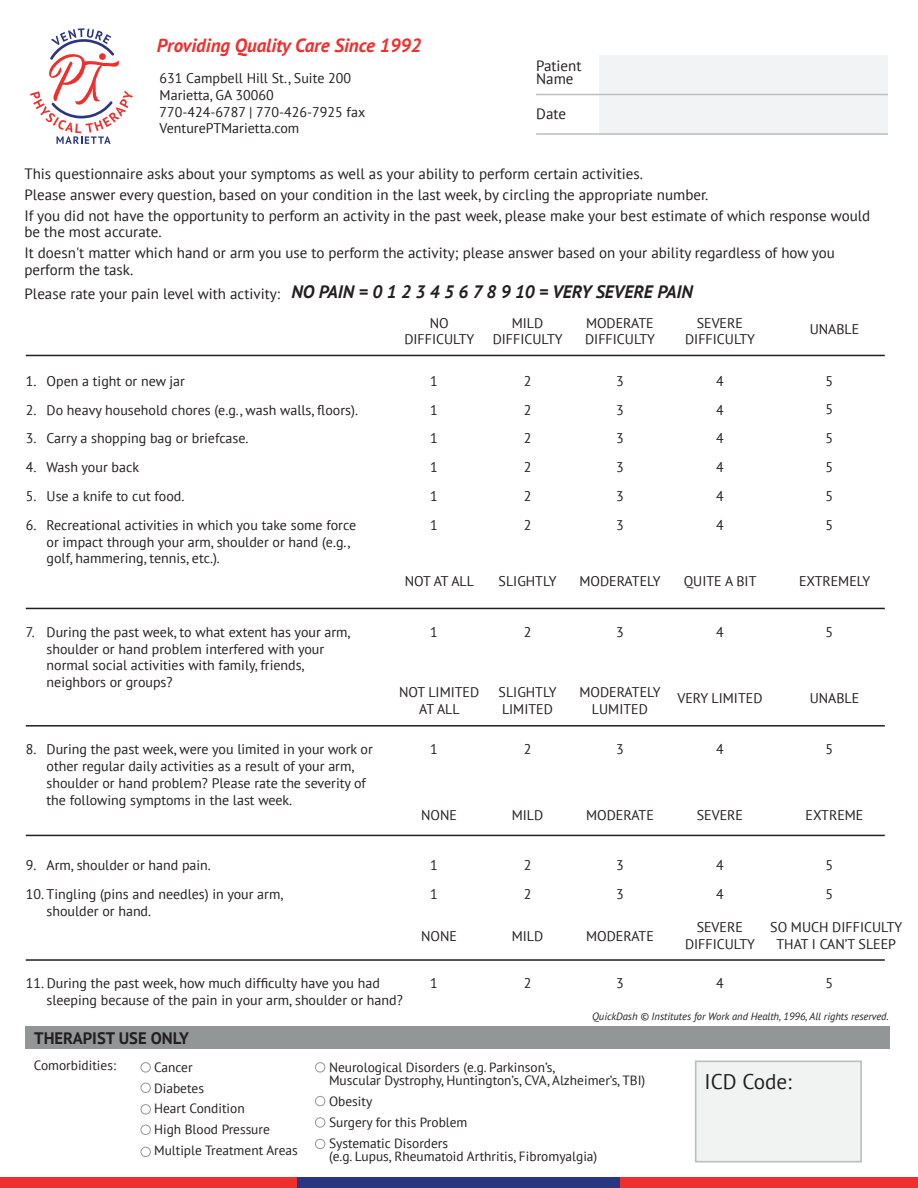
<style>
.page{position:relative;width:918px;height:1188px;background:#fff}
.page>*{position:absolute;margin:0;border:0;box-sizing:border-box;transform-origin:0 0}
.t1{font:21.3px "PT Sans";color:#231f20}
.t2{font:italic 700 19.05px "PT Sans";color:#ee2f2d}
.t3{font:700 16.65px "PT Sans";color:#231f20}
.t4{font:15px/21px "PT Sans";color:#231f20}
.t5{font:14.1px/16.8px "PT Sans";color:#231f20}
.t6{font:13.95px/28.8px "PT Sans";color:#231f20}
.t7{font:13.35px/20.9px "PT Sans";color:#231f20}
.t8{font:italic 10.5px "PT Sans";color:#231f20}
.s1{font-weight:700;font-style:italic;font-size:18px}
</style>
<div class="page">
<div style="left:695px;top:1061px;width:167px;height:101px;background:#f1f3f2;border:2px solid #bcbdc0"></div>
<div style="left:25px;top:1027px;width:865px;height:22px;background:#929697"></div>
<div style="left:141px;top:1062px;width:10px;height:10px;border:1px solid #939598;border-radius:50%"></div>
<div style="left:141px;top:1083px;width:10px;height:10px;border:1px solid #939598;border-radius:50%"></div>
<div style="left:141px;top:1104px;width:10px;height:10px;border:1px solid #939598;border-radius:50%"></div>
<div style="left:141px;top:1125px;width:10px;height:10px;border:1px solid #939598;border-radius:50%"></div>
<div style="left:141px;top:1147px;width:10px;height:10px;border:1px solid #939598;border-radius:50%"></div>
<div style="left:315px;top:1062px;width:10px;height:10px;border:1px solid #939598;border-radius:50%"></div>
<div style="left:315px;top:1096px;width:10px;height:10px;border:1px solid #939598;border-radius:50%"></div>
<div style="left:315px;top:1117px;width:10px;height:11px;border:1px solid #939598;border-radius:50%"></div>
<div style="left:315px;top:1139px;width:10px;height:10px;border:1px solid #939598;border-radius:50%"></div>
<div style="left:0;top:1177px;width:297px;height:11px;background:#ee2f2d"></div>
<div style="left:297px;top:1177px;width:323px;height:11px;background:#2b3682"></div>
<div style="left:620px;top:1177px;width:298px;height:11px;background:#ee2f2d"></div>
<hr style="left:26px;top:355px;width:859px;height:1px;background:#231f20">
<hr style="left:26px;top:608px;width:859px;height:1px;background:#231f20">
<hr style="left:26px;top:725px;width:859px;height:2px;background:#231f20">
<hr style="left:26px;top:835px;width:859px;height:1px;background:#231f20">
<hr style="left:26px;top:959px;width:859px;height:2px;background:#231f20">
<div style="left:599px;top:95px;width:289px;height:39px;background:#f2f3f4"></div>
<hr style="left:536px;top:133px;width:352px;height:2px;background:#bcbdc0">
<div style="left:599px;top:55px;width:289px;height:40px;background:#f2f3f4"></div>
<hr style="left:536px;top:94px;width:352px;height:1px;background:#bcbdc0">
<svg style="left:30px;top:28px;width:103px;height:116px"></svg>
<h2 class="t2" style="left:157px;top:33px;width:266px">Providing Quality Care Since 1992</h2>
<p class="t4" style="left:536px;top:55px;width:47px">Patient</p>
<p class="t5" style="left:160px;top:69px;width:193px">631 Campbell Hill St., Suite 200</p>
<p class="t4" style="left:536px;top:68px;width:39px">Name</p>
<p class="t5" style="left:160px;top:86px;width:207px">Marietta, GA 30060<br>770-424-6787 | 770-426-7925 fax<br>VenturePTMarietta.com</p>
<p class="t4" style="left:536px;top:103px;width:31px">Date</p>
<p class="t4" style="left:24px;top:162px;width:847px">This questionnaire asks about your symptoms as well as your ability to perform certain activities.<br>Please answer every question, based on your condition in the last week, by circling the appropriate number.<br>If you did not have the opportunity to perform an activity in the past week, please make your best estimate of which response would</p>
<p class="t4" style="left:24px;top:221px;width:812px">be the most accurate.<br>It doesn't matter which hand or arm you use to perform the activity; please answer based on your ability regardless of how you</p>
<p class="t4" style="left:24px;top:258px;width:110px">perform the task.</p>
<p class="t4" style="left:25px;top:282px;width:670px">Please rate your pain level with activity: <span class="s1">NO PAIN = 0 1 2 3 4 5 6 7 8 9 10 = VERY SEVERE PAIN</span></p>
<p class="t6" style="left:404px;top:314px;width:71px;line-height:16.5px;text-align:center">NO<br>DIFFICULTY</p>
<p class="t6" style="left:493px;top:314px;width:71px;line-height:16.5px;text-align:center">MILD<br>DIFFICULTY</p>
<p class="t6" style="left:585px;top:314px;width:71px;line-height:16.5px">MODERATE<br>DIFFICULTY</p>
<p class="t6" style="left:685px;top:314px;width:71px;line-height:16.5px;text-align:center">SEVERE<br>DIFFICULTY</p>
<p class="t6" style="left:810px;top:314px;width:51px">UNABLE</p>
<p class="t6" style="left:26px;top:366px;width:161px">1. Open a tight or new jar</p>
<p class="t6" style="left:26px;top:395px;width:334px">2. Do heavy household chores (e.g., wash walls, floors).</p>
<p class="t6" style="left:26px;top:424px;width:224px">3. Carry a shopping bag or briefcase.</p>
<p class="t6" style="left:26px;top:453px;width:115px">4. Wash your back</p>
<p class="t6" style="left:26px;top:481px;width:160px">5. Use a knife to cut food.</p>
<p class="t6" style="left:47px;top:516px;width:311px;line-height:16.8px;text-indent:-21px">6. Recreational activities in which you take some force or impact through your arm, shoulder or hand (e.g., golf, hammering, tennis, etc.).</p>
<p class="t6" style="left:430px;top:366px;width:9px;text-align:justify">1<br>1<br>1<br>1<br>1<br>1</p>
<p class="t6" style="left:524px;top:366px;width:9px;text-align:justify">2<br>2<br>2<br>2<br>2<br>2</p>
<p class="t6" style="left:616px;top:366px;width:9px;text-align:justify">3<br>3<br>3<br>3<br>3<br>3</p>
<p class="t6" style="left:716px;top:366px;width:9px;text-align:justify">4<br>4<br>4<br>4<br>4<br>4</p>
<p class="t6" style="left:826px;top:366px;width:9px;text-align:justify">5<br>5<br>5<br>5<br>5<br>5</p>
<p class="t6" style="left:405px;top:566px;width:71px">NOT AT ALL</p>
<p class="t6" style="left:499px;top:566px;width:60px">SLIGHTLY</p>
<p class="t6" style="left:579px;top:566px;width:83px">MODERATELY</p>
<p class="t6" style="left:684px;top:566px;width:74px">QUITE A BIT</p>
<p class="t6" style="left:799px;top:566px;width:73px">EXTREMELY</p>
<p class="t6" style="left:47px;top:623px;width:306px;line-height:16.8px;text-indent:-21px">7. During the past week, to what extent has your arm, shoulder or hand problem interfered with your normal social activities with family, friends, neighbors or groups?</p>
<p class="t6" style="left:430px;top:617px;width:9px">1</p>
<p class="t6" style="left:524px;top:617px;width:9px">2</p>
<p class="t6" style="left:716px;top:617px;width:9px">4</p>
<p class="t6" style="left:616px;top:617px;width:9px">3</p>
<p class="t6" style="left:826px;top:617px;width:9px">5</p>
<p class="t6" style="left:399px;top:684px;width:82px;line-height:16.5px;text-align:center">NOT LIMITED<br>AT ALL</p>
<p class="t6" style="left:499px;top:684px;width:60px;line-height:16.5px">SLIGHTLY<br>LIMITED</p>
<p class="t6" style="left:579px;top:684px;width:83px;line-height:16.5px;text-align:center">MODERATELY<br>LUMITED</p>
<p class="t6" style="left:677px;top:684px;width:87px">VERY LIMITED</p>
<p class="t6" style="left:810px;top:684px;width:51px">UNABLE</p>
<p class="t6" style="left:47px;top:741px;width:328px;line-height:16.8px;text-indent:-21px">8. During the past week, were you limited in your work or other regular daily activities as a result of your arm, shoulder or hand problem? Please rate the severity of the following symptoms in the last week.</p>
<p class="t6" style="left:430px;top:735px;width:9px">1</p>
<p class="t6" style="left:524px;top:735px;width:9px">2</p>
<p class="t6" style="left:616px;top:735px;width:9px">3</p>
<p class="t6" style="left:716px;top:735px;width:9px">4</p>
<p class="t6" style="left:826px;top:735px;width:9px">5</p>
<p class="t6" style="left:26px;top:851px;width:187px">9. Arm, shoulder or hand pain.</p>
<p class="t6" style="left:47px;top:886px;width:238px;line-height:16.8px;text-indent:-21px">10. Tingling (pins and needles) in your arm, shoulder or hand.</p>
<p class="t6" style="left:421px;top:800px;width:37px">NONE</p>
<p class="t6" style="left:430px;top:851px;width:9px">1<br>1</p>
<p class="t6" style="left:512px;top:800px;width:33px">MILD</p>
<p class="t6" style="left:524px;top:851px;width:9px">2<br>2</p>
<p class="t6" style="left:586px;top:800px;width:69px">MODERATE</p>
<p class="t6" style="left:616px;top:851px;width:9px">3<br>3</p>
<p class="t6" style="left:697px;top:800px;width:48px">SEVERE</p>
<p class="t6" style="left:716px;top:851px;width:9px">4<br>4</p>
<p class="t6" style="left:806px;top:800px;width:59px">EXTREME</p>
<p class="t6" style="left:826px;top:851px;width:9px">5<br>5</p>
<p class="t6" style="left:421px;top:921px;width:37px">NONE</p>
<p class="t6" style="left:512px;top:921px;width:33px">MILD</p>
<p class="t6" style="left:586px;top:921px;width:69px">MODERATE</p>
<p class="t6" style="left:685px;top:919px;width:71px;line-height:16.5px;text-align:center">SEVERE<br>DIFFICULTY</p>
<p class="t6" style="left:770px;top:919px;width:133px;line-height:16.5px;text-align:center">SO MUCH DIFFICULTY<br>THAT I CAN’T SLEEP</p>
<p class="t6" style="left:47px;top:975px;width:358px;line-height:16.8px;text-indent:-21px">11. During the past week, how much difficulty have you had sleeping because of the pain in your arm, shoulder or hand?</p>
<p class="t6" style="left:430px;top:969px;width:9px">1</p>
<p class="t6" style="left:524px;top:969px;width:9px">2</p>
<p class="t6" style="left:616px;top:969px;width:9px">3</p>
<p class="t6" style="left:716px;top:969px;width:9px">4</p>
<p class="t6" style="left:826px;top:969px;width:9px">5</p>
<p class="t8" style="left:592px;top:1009px;width:298px">QuickDash © Institutes for Work and Health, 1996, All rights reserved.</p>
<p class="t3" style="left:34px;top:1027px;width:156px">THERAPIST USE ONLY</p>
<p class="t7" style="left:154px;top:1056px;width:145px">Cancer<br>Diabetes<br>Heart Condition<br>High Blood Pressure<br>Multiple Treatment Areas</p>
<p class="t7" style="left:329px;top:1060px;width:318px;line-height:13.4px">Neurological Disorders (e.g. Parkinson’s,<br>Muscular Dystrophy, Huntington’s, CVA, Alzheimer’s, TBI)</p>
<p class="t7" style="left:34px;top:1055px;width:84px">Comorbidities:</p>
<p class="t7" style="left:329px;top:1091px;width:140px">Obesity<br>Surgery for this Problem<br>Systematic Disorders</p>
<p class="t7" style="left:329px;top:1146px;width:270px">(e.g. Lupus, Rheumatoid Arthritis, Fibromyalgia)</p>
<h1 class="t1" style="left:704px;top:1068px;width:89px">ICD Code:</h1>
</div>
